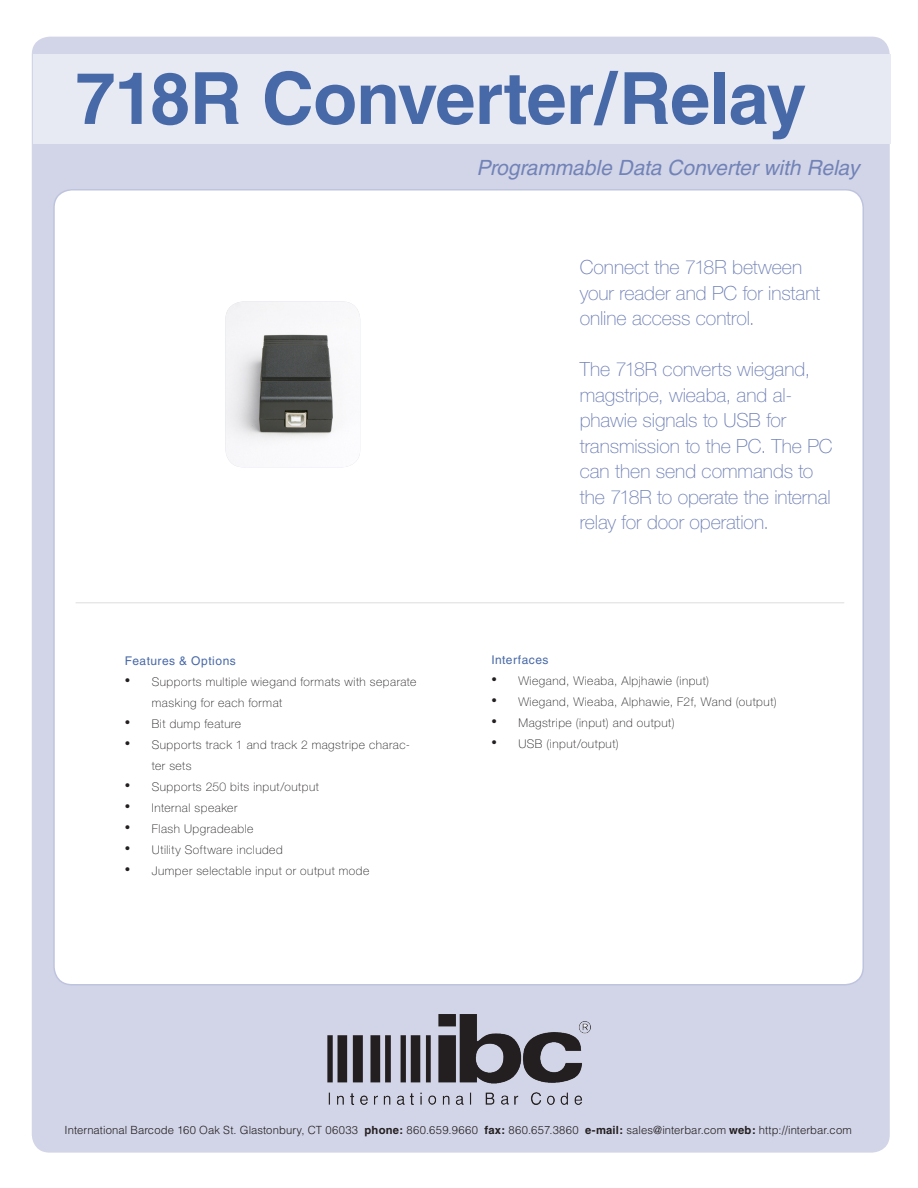
<style>
.page{position:relative;width:918px;height:1188px;background:#fff}
.page>*{position:absolute;margin:0;border:0;box-sizing:border-box;transform-origin:0 0}
.body_txt_11pt_14pt_l{font:700 72px "Helvetica";letter-spacing:-.015em;color:#4869a7}
.body_txt_11pt_14pt_l-2{font:italic 21px "Helvetica";letter-spacing:-.005em;color:#7283b7}
.t1{font:100 19.5px/25.5px "Helvetica Neue LT";letter-spacing:-.005em;color:#6c7db4}
.body_txt_11pt_14pt_l-3{font:100 12px/21px "Helvetica Neue LT";letter-spacing:.045em;color:#231f20}
.body_txt_11pt_14pt_l-4{font:12px "Helvetica LT";letter-spacing:.04em;color:#4869a7}
.t2{font:300 11.25px "Helvetica LT";letter-spacing:.01em;color:#231f20}
.s1{font-family:"Baskerville BE";font-weight:400;font-size:16.5px}
.s2{font-family:"Helvetica";font-weight:700}
</style>
<div class="page">
<div style="left:32px;top:37px;width:858px;height:1116px;background:#d2d5e8;border-radius:18px"></div>
<div style="left:54px;top:190px;width:809px;height:795px;background:#fff;border-radius:18px"></div>
<div style="left:33px;top:54px;width:858px;height:90px;background:#e7e9f3"></div>
<img style="left:328px;top:1015px;width:262px;height:90px">
<img style="left:225px;top:302px;width:135px;height:165px">
<hr style="left:76px;top:602px;width:768px;height:1px;background:#dcdddf">
<p class="body_txt_11pt_14pt_l" style="left:76px;top:55px;width:733px">718R Converter/Relay</p>
<p class="body_txt_11pt_14pt_l-2" style="left:477px;top:156px;width:384px">Programmable Data Converter with Relay</p>
<p class="body_txt_11pt_14pt_l-4" style="left:125px;top:653px;width:113px">Features &amp; Options</p>
<p class="body_txt_11pt_14pt_l-3" style="left:152px;top:671px;width:266px;text-indent:-27px"><span class="s1">•</span> Supports multiple wiegand formats with separate masking for each format</p>
<p class="body_txt_11pt_14pt_l-3" style="left:125px;top:713px;width:118px"><span class="s1">•</span> Bit dump feature</p>
<p class="body_txt_11pt_14pt_l-3" style="left:152px;top:734px;width:260px;text-indent:-27px"><span class="s1">•</span> Supports track 1 and track 2 magstripe charac&shy;ter sets</p>
<p class="body_txt_11pt_14pt_l-3" style="left:125px;top:776px;width:196px"><span class="s1">•</span> Supports 250 bits input/output</p>
<p class="body_txt_11pt_14pt_l-3" style="left:125px;top:797px;width:114px"><span class="s1">•</span> Internal speaker</p>
<p class="body_txt_11pt_14pt_l-3" style="left:125px;top:818px;width:130px"><span class="s1">•</span> Flash Upgradeable</p>
<p class="body_txt_11pt_14pt_l-3" style="left:125px;top:839px;width:159px"><span class="s1">•</span> Utility Software included</p>
<p class="body_txt_11pt_14pt_l-3" style="left:125px;top:860px;width:246px"><span class="s1">•</span> Jumper selectable input or output mode</p>
<p class="t1" style="left:580px;top:254px;width:242px">Connect the 718R between your reader and PC for instant online access control.</p>
<p class="t1" style="left:580px;top:356px;width:254px">The 718R converts wiegand, magstripe, wieaba, and al&shy;phawie signals to USB for transmission to the PC. The PC can then send commands to the 718R to operate the internal relay for door operation.</p>
<p class="body_txt_11pt_14pt_l-4" style="left:491px;top:653px;width:59px">Interfaces</p>
<p class="body_txt_11pt_14pt_l-3" style="left:491px;top:671px;width:219px"><span class="s1">•</span> Wiegand, Wieaba, Alpjhawie (input)</p>
<p class="body_txt_11pt_14pt_l-3" style="left:491px;top:692px;width:287px"><span class="s1">•</span> Wiegand, Wieaba, Alphawie, F2f, Wand (output)</p>
<p class="body_txt_11pt_14pt_l-3" style="left:491px;top:713px;width:185px"><span class="s1">•</span> Magstripe (input) and output)</p>
<p class="body_txt_11pt_14pt_l-3" style="left:491px;top:734px;width:129px"><span class="s1">•</span> USB (input/output)</p>
<p class="t2" style="left:65px;top:1123px;width:789px">International Barcode 160 Oak St. Glastonbury, CT 06033 <span class="s2">phone:</span> 860.659.9660 <span class="s2">fax:</span> 860.657.3860 <span class="s2">e-mail:</span> sales@interbar.com <span class="s2">web:</span> http://interbar.com</p>
</div>
